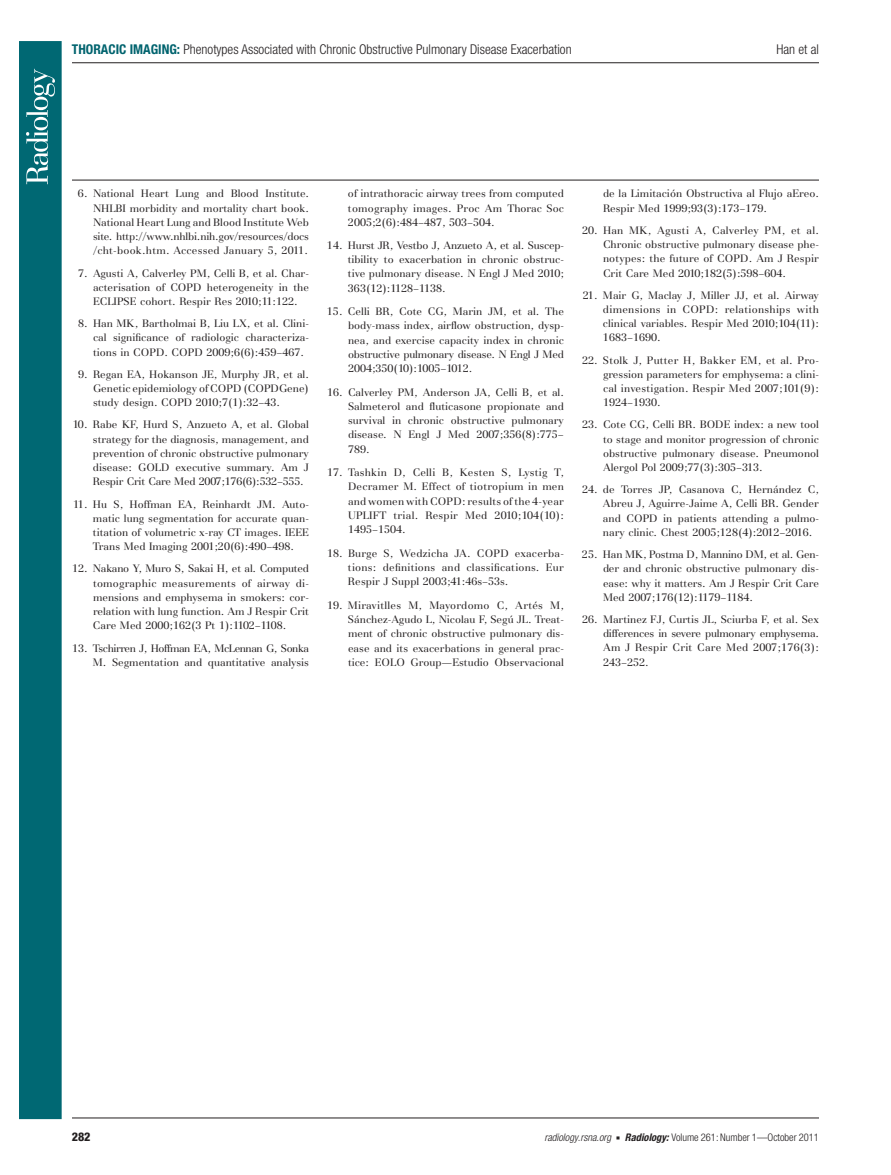
<style>
.page{position:relative;width:891px;height:1175px;background:#fff}
.page>*{position:absolute;margin:0;border:0;box-sizing:border-box;transform-origin:0 0}
.t1{font:300 condensed 13.5px "Helvetica Neue";color:#231f20}
.t2{font:800 condensed 12px "Helvetica Neue";color:#231f20}
.t3{font:10.8px/14.2px "AT Basilia";color:#231f20;text-align:justify}
.t4{font:300 condensed 10.5px "Helvetica Neue";color:#231f20}
.s1{font-weight:700;color:#00636e}
.s2{font-style:italic}
.s3{font-family:"Universal Newswith Comm Pi";font-weight:400;font-stretch:normal;font-size:6px}
.s4{font-weight:700;font-style:italic}
</style>
<div class="page">
<div style="left:19px;top:41px;width:43px;height:1078px;background:#006873;border:2px solid #006873"></div>
<svg style="left:26px;top:69px;width:29px;height:115px"></svg>
<hr style="left:72px;top:180px;width:747px;height:1px;background:#231f20">
<hr style="left:72px;top:1117px;width:747px;height:1px;background:#231f20">
<hr style="left:72px;top:62px;width:747px;height:1px;background:#231f20">
<p class="t1" style="left:72px;top:44px;width:501px"><span class="s1">THORACIC IMAGING:</span> Phenotypes Associated with Chronic Obstructive Pulmonary Disease Exacerbation</p>
<p class="t1" style="left:777px;top:44px;width:44px">Han et al</p>
<p class="t3" style="left:93px;top:188px;width:218px;text-indent:-15px">6 . National Heart Lung and Blood Institute .<br>NHLBI morbidity and mortality chart book.<br>National Heart Lung and Blood Institute Web site. http://www.nhlbi.nih.gov/resources/docs /cht-book.htm . Accessed January 5, 2011.</p>
<p class="t3" style="left:93px;top:267px;width:218px;text-indent:-15px">7 . Agusti A , Calverley PM , Celli B , et al . Char&shy;acterisation of COPD heterogeneity in the ECLIPSE cohort . Respir Res 2010 ; 11 : 122 .</p>
<p class="t3" style="left:93px;top:317px;width:218px;text-indent:-15px">8 . Han MK , Bartholmai B , Liu LX , et al . Clini&shy;cal significance of radiologic characteriza&shy;tions in COPD . COPD 2009 ; 6 ( 6 ): 459 – 467 .</p>
<p class="t3" style="left:93px;top:368px;width:218px;text-indent:-15px">9 . Regan EA , Hokanson JE , Murphy JR , et al .<br>Genetic epidemiology of COPD (COPDGene) study design . COPD 2010 ; 7 ( 1 ): 32 – 43 .</p>
<p class="t3" style="left:93px;top:419px;width:218px;text-indent:-20px">10 . Rabe KF , Hurd S , Anzueto A , et al . Global strategy for the diagnosis, management, and prevention of chronic obstructive pulmonary disease: GOLD executive summary . Am J Respir Crit Care Med 2007 ; 176 ( 6 ): 532 – 555 .</p>
<p class="t3" style="left:93px;top:498px;width:218px;text-indent:-20px">11 . Hu S , Hoffman EA , Reinhardt JM . Auto&shy;matic lung segmentation for accurate quan&shy;titation of volumetric x-ray CT images . IEEE Trans Med Imaging 2001 ; 20 ( 6 ): 490 – 498 .</p>
<p class="t3" style="left:93px;top:562px;width:218px;text-indent:-21px">12 . Nakano Y , Muro S , Sakai H , et al . Computed tomographic measurements of airway di&shy;mensions and emphysema in smokers: cor&shy;relation with lung function . Am J Respir Crit Care Med 2000 ; 162 ( 3 Pt 1 ): 1102 – 1108 .</p>
<p class="t3" style="left:72px;top:642px;width:238px;text-align:right">13 . Tschirren J , Hoffman EA , McLennan G , Sonka<br>M . Segmentation and quantitative analysis</p>
<p class="t3" style="left:348px;top:188px;width:218px">of intrathoracic airway trees from computed tomography images . Proc Am Thorac Soc 2005 ; 2 ( 6 ): 484 – 487, 503–504 .</p>
<p class="t3" style="left:348px;top:239px;width:218px;text-indent:-21px">14 . Hurst JR , Vestbo J , Anzueto A , et al . Suscep&shy;tibility to exacerbation in chronic obstruc&shy;tive pulmonary disease . N Engl J Med 2010 ; 363 ( 12 ): 1128 – 1138 .</p>
<p class="t3" style="left:348px;top:305px;width:218px;text-indent:-21px">15 . Celli BR , Cote CG , Marin JM , et al . The body-mass index, airflow obstruction, dysp&shy;nea, and exercise capacity index in chronic obstructive pulmonary disease . N Engl J Med 2004 ; 350 ( 10 ): 1005 – 1012 .</p>
<p class="t3" style="left:348px;top:386px;width:218px;text-indent:-21px">16 . Calverley PM , Anderson JA , Celli B , et al .<br>Salmeterol and fluticasone propionate and survival in chronic obstructive pulmonary disease . N Engl J Med 2007 ; 356 ( 8 ): 775 – 789 .</p>
<p class="t3" style="left:348px;top:466px;width:218px;text-indent:-21px">17 . Tashkin D , Celli B , Kesten S , Lystig T , Decramer M . Effect of tiotropium in men and women with COPD: results of the 4-year UPLIFT trial . Respir Med 2010 ; 104 ( 10 ):<br>1495 – 1504 .</p>
<p class="t3" style="left:348px;top:547px;width:217px;text-indent:-21px">18 . Burge S , Wedzicha JA . COPD exacerba&shy;tions: definitions and classifications . Eur Respir J Suppl 2003 ; 41 : 46s – 53s .</p>
<p class="t3" style="left:348px;top:599px;width:218px;text-indent:-21px">19 . Miravitlles M , Mayordomo C , Artés M , Sánchez-Agudo L , Nicolau F , Segú JL . Treat&shy;ment of chronic obstructive pulmonary dis&shy;ease and its exacerbations in general prac&shy;tice: EOLO Group—Estudio Observacional</p>
<p class="t3" style="left:603px;top:188px;width:217px">de la Limitación Obstructiva al Flujo aEreo .<br>Respir Med 1999 ; 93 ( 3 ): 173 – 179 .</p>
<p class="t3" style="left:603px;top:224px;width:218px;text-indent:-21px">20 . Han MK , Agusti A , Calverley PM , et al .<br>Chronic obstructive pulmonary disease phe&shy;notypes: the future of COPD . Am J Respir Crit Care Med 2010 ; 182 ( 5 ): 598 – 604 .</p>
<p class="t3" style="left:603px;top:289px;width:218px;text-indent:-20px">21 . Mair G , Maclay J , Miller JJ , et al . Airway dimensions in COPD: relationships with clinical variables . Respir Med 2010 ; 104 ( 11 ):<br>1683 – 1690 .</p>
<p class="t3" style="left:603px;top:354px;width:218px;text-indent:-21px">22 . Stolk J , Putter H , Bakker EM , et al . Pro&shy;gression parameters for emphysema: a clini&shy;cal investigation . Respir Med 2007 ; 101 ( 9 ):<br>1924 – 1930 .</p>
<p class="t3" style="left:603px;top:418px;width:218px;text-indent:-21px">23 . Cote CG , Celli BR . BODE index: a new tool to stage and monitor progression of chronic obstructive pulmonary disease . Pneumonol Alergol Pol 2009 ; 77 ( 3 ): 305 – 313 .</p>
<p class="t3" style="left:603px;top:483px;width:218px;text-indent:-21px">24 . de Torres JP , Casanova C , Hernández C , Abreu J , Aguirre-Jaime A , Celli BR . Gender and COPD in patients attending a pulmo&shy;nary clinic . Chest 2005 ; 128 ( 4 ): 2012 – 2016 .</p>
<p class="t3" style="left:603px;top:548px;width:218px;text-indent:-21px">25 . Han MK , Postma D , Mannino DM , et al . Gen&shy;der and chronic obstructive pulmonary dis&shy;ease: why it matters . Am J Respir Crit Care Med 2007 ; 176 ( 12 ): 1179 – 1184 .</p>
<p class="t3" style="left:603px;top:613px;width:218px;text-indent:-21px">26 . Martinez FJ , Curtis JL , Sciurba F , et al . Sex differences in severe pulmonary emphysema .<br>Am J Respir Crit Care Med 2007 ; 176 ( 3 ):<br>243 – 252 .</p>
<p class="t2" style="left:72px;top:1132px;width:20px">282</p>
<p class="t4" style="left:545px;top:1133px;width:276px"><span class="s2">radiology.rsna.org</span> <span class="s3">n</span> <span class="s4">Radiology:</span> Volume 261: Number 1—October 2011</p>
</div>
